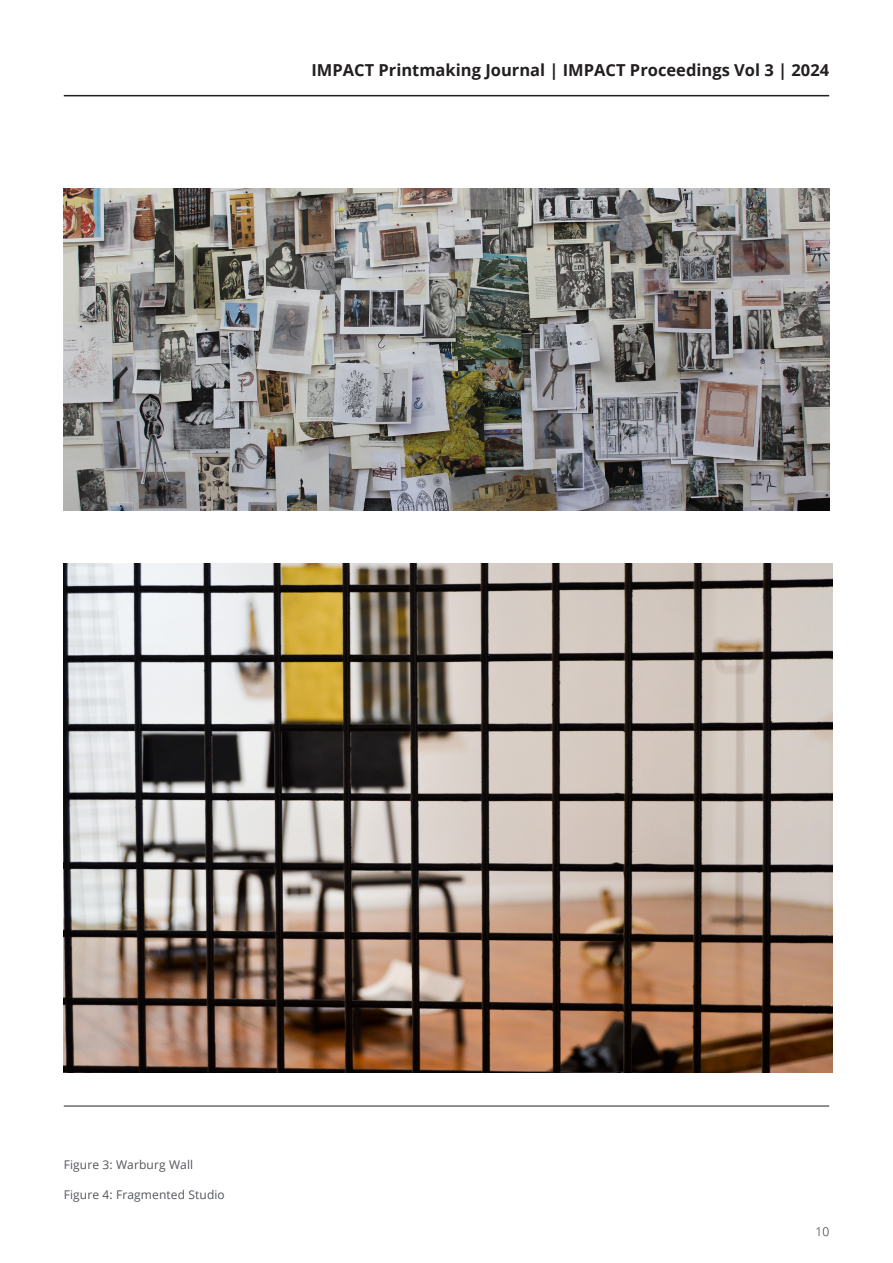
<style>
.page{position:relative;width:893px;height:1263px;background:#fff}
.page>*{position:absolute;margin:0;border:0;box-sizing:border-box;transform-origin:0 0}
.t1{font:700 16.5px "Open Sans";color:#231f20}
.t2{font:12px "Open Sans";letter-spacing:.01em;color:#54555a}
.t3{font:300 12px "Open Sans";color:#231f20}
</style>
<div class="page">
<hr style="left:64px;top:95px;width:765px;height:1px;background:#231f20">
<hr style="left:64px;top:1106px;width:765px;height:1px;background:#231f20">
<img style="left:64px;top:189px;width:765px;height:321px">
<img style="left:64px;top:563px;width:768px;height:510px">
<p class="t1" style="left:311px;top:59px;width:519px">IMPACT Printmaking Journal | IMPACT Proceedings Vol 3 | 2024</p>
<p class="t2" style="left:64px;top:1156px;width:131px">Figure 3: Warburg Wall</p>
<p class="t2" style="left:64px;top:1186px;width:163px">Figure 4: Fragmented Studio</p>
<p class="t3" style="left:815px;top:1223px;width:15px">10</p>
</div>
